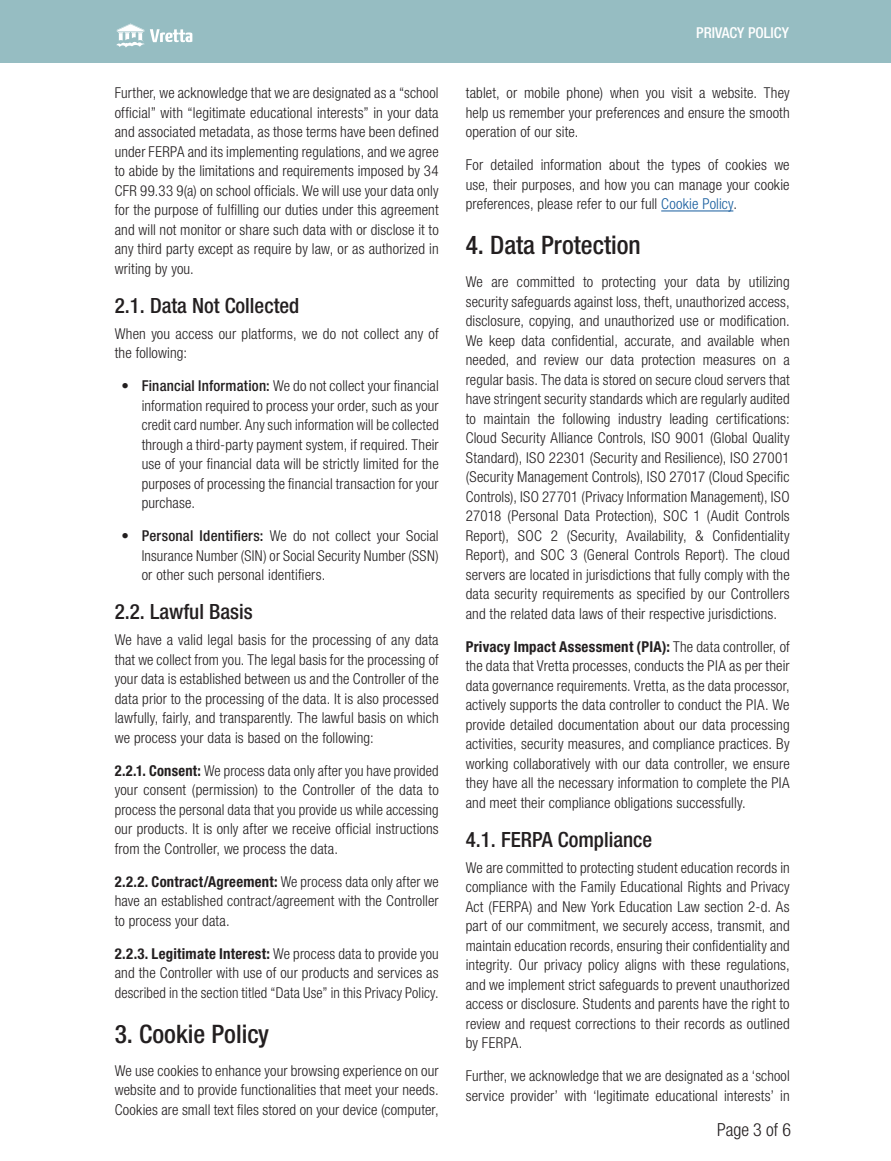
<style>
.page{position:relative;width:891px;height:1161px;background:#fff}
.page>*{position:absolute;margin:0;border:0;box-sizing:border-box;transform-origin:0 0}
.Section_Subheader_2{font:500 condensed 25.5px "Helvetica Neue LT Std";color:#231f20}
.Section_Subheader_2-2{font:500 condensed 21px "Helvetica Neue LT Std";color:#231f20}
.t1{font:300 condensed 18px "Helvetica Neue LT Std";color:#231f20}
.Paragraph_Style_1{font:300 condensed 15px/19.5px "Helvetica Neue LT Std";letter-spacing:.01em;color:#231f20;text-align:justify}
.t2{font:500 condensed 15px "Helvetica Neue LT Std";color:#fff}
.s1{font-weight:500}
.s2{font-weight:700}
.s3{color:#175d9e}
</style>
<div class="page">
<div style="left:0;top:0;width:891px;height:62px;background:#96bdc2"></div>
<svg style="left:116px;top:24px;width:76px;height:24px"></svg>
<hr style="left:661px;top:211px;width:72px;height:1px;background:#175d9e">
<p class="Paragraph_Style_1" style="left:115px;top:83px;width:326px">Further, we acknowledge that we are designated as a “school official” with “legitimate educational interests” in your data and associated metadata, as those terms have been defined under FERPA and its implementing regulations, and we agree to abide by the limitations and requirements imposed by 34<br>CFR 99.33 9(a) on school officials. We will use your data only for the purpose of fulfilling our duties under this agreement and will not monitor or share such data with or disclose it to any third party except as require by law, or as authorized in writing by you.</p>
<p class="Section_Subheader_2-2" style="left:115px;top:293px;width:186px">2.1. Data Not Collected</p>
<p class="Paragraph_Style_1" style="left:115px;top:324px;width:326px">When you access our platforms, we do not collect any of the following:</p>
<p class="Paragraph_Style_1" style="left:142px;top:376px;width:299px;text-indent:-20px"><span class="s1">• Financial Information:</span> We do not collect your financial information required to process your order, such as your credit card number. Any such information will be collected through a third-party payment system, if required. Their use of your financial data will be strictly limited for the purposes of processing the financial transaction for your purchase.</p>
<p class="Paragraph_Style_1" style="left:142px;top:526px;width:298px;text-indent:-20px"><span class="s1">• Personal Identifiers:</span> We do not collect your Social Insurance Number (SIN) or Social Security Number (SSN) or other such personal identifiers.</p>
<p class="Section_Subheader_2-2" style="left:115px;top:599px;width:139px">2.2. Lawful Basis</p>
<p class="Paragraph_Style_1" style="left:115px;top:630px;width:326px">We have a valid legal basis for the processing of any data that we collect from you. The legal basis for the processing of your data is established between us and the Controller of the data prior to the processing of the data. It is also processed lawfully, fairly, and transparently. The lawful basis on which we process your data is based on the following:</p>
<p class="Paragraph_Style_1" style="left:115px;top:761px;width:326px"><span class="s2">2.2.1. Consent:</span> We process data only after you have provided your consent (permission) to the Controller of the data to process the personal data that you provide us while accessing our products. It is only after we receive official instructions from the Controller, we process the data.</p>
<p class="Paragraph_Style_1" style="left:115px;top:872px;width:326px"><span class="s2">2.2.2. Contract/Agreement:</span> We process data only after we have an established contract/agreement with the Controller to process your data.</p>
<p class="Paragraph_Style_1" style="left:115px;top:944px;width:325px"><span class="s2">2.2.3. Legitimate Interest:</span> We process data to provide you and the Controller with use of our products and services as described in the section titled “Data Use” in this Privacy Policy.</p>
<p class="Section_Subheader_2" style="left:115px;top:1019px;width:156px">3. Cookie Policy</p>
<p class="Paragraph_Style_1" style="left:115px;top:1061px;width:326px">We use cookies to enhance your browsing experience on our website and to provide functionalities that meet your needs.<br>Cookies are small text files stored on your device (computer,</p>
<p class="t2" style="left:696px;top:23px;width:94px">PRIVACY POLICY</p>
<p class="Paragraph_Style_1" style="left:466px;top:83px;width:326px">tablet, or mobile phone) when you visit a website. They help us remember your preferences and ensure the smooth operation of our site.</p>
<p class="Paragraph_Style_1" style="left:466px;top:155px;width:325px">For detailed information about the types of cookies we use, their purposes, and how you can manage your cookie preferences, please refer to our full <span class="s3">Cookie Policy</span>.</p>
<p class="Section_Subheader_2" style="left:466px;top:230px;width:177px">4. Data Protection</p>
<p class="Paragraph_Style_1" style="left:466px;top:272px;width:326px">We are committed to protecting your data by utilizing security safeguards against loss, theft, unauthorized access, disclosure, copying, and unauthorized use or modification.<br>We keep data confidential, accurate, and available when needed, and review our data protection measures on a regular basis. The data is stored on secure cloud servers that have stringent security standards which are regularly audited to maintain the following industry leading certifications:<br>Cloud Security Alliance Controls, ISO 9001 (Global Quality Standard), ISO 22301 (Security and Resilience), ISO 27001 (Security Management Controls), ISO 27017 (Cloud Specific Controls), ISO 27701 (Privacy Information Management), ISO 27018 (Personal Data Protection), SOC 1 (Audit Controls Report), SOC 2 (Security, Availability, &amp; Confidentiality Report), and SOC 3 (General Controls Report). The cloud servers are located in jurisdictions that fully comply with the data security requirements as specified by our Controllers and the related data laws of their respective jurisdictions.</p>
<p class="Paragraph_Style_1" style="left:466px;top:637px;width:326px"><span class="s2">Privacy Impact Assessment (PIA):</span> The data controller, of the data that Vretta processes, conducts the PIA as per their data governance requirements. Vretta, as the data processor, actively supports the data controller to conduct the PIA. We provide detailed documentation about our data processing activities, security measures, and compliance practices. By working collaboratively with our data controller, we ensure they have all the necessary information to complete the PIA and meet their compliance obligations successfully.</p>
<p class="Section_Subheader_2-2" style="left:466px;top:827px;width:188px">4.1. FERPA Compliance</p>
<p class="Paragraph_Style_1" style="left:466px;top:858px;width:326px">We are committed to protecting student education records in compliance with the Family Educational Rights and Privacy Act (FERPA) and New York Education Law section 2-d. As part of our commitment, we securely access, transmit, and maintain education records, ensuring their confidentiality and integrity. Our privacy policy aligns with these regulations, and we implement strict safeguards to prevent unauthorized access or disclosure. Students and parents have the right to review and request corrections to their records as outlined by FERPA.</p>
<p class="Paragraph_Style_1" style="left:466px;top:1066px;width:326px">Further, we acknowledge that we are designated as a ‘school service provider’ with ‘legitimate educational interests’ in</p>
<p class="t1" style="left:717px;top:1119px;width:76px">Page 3 of 6</p>
</div>
